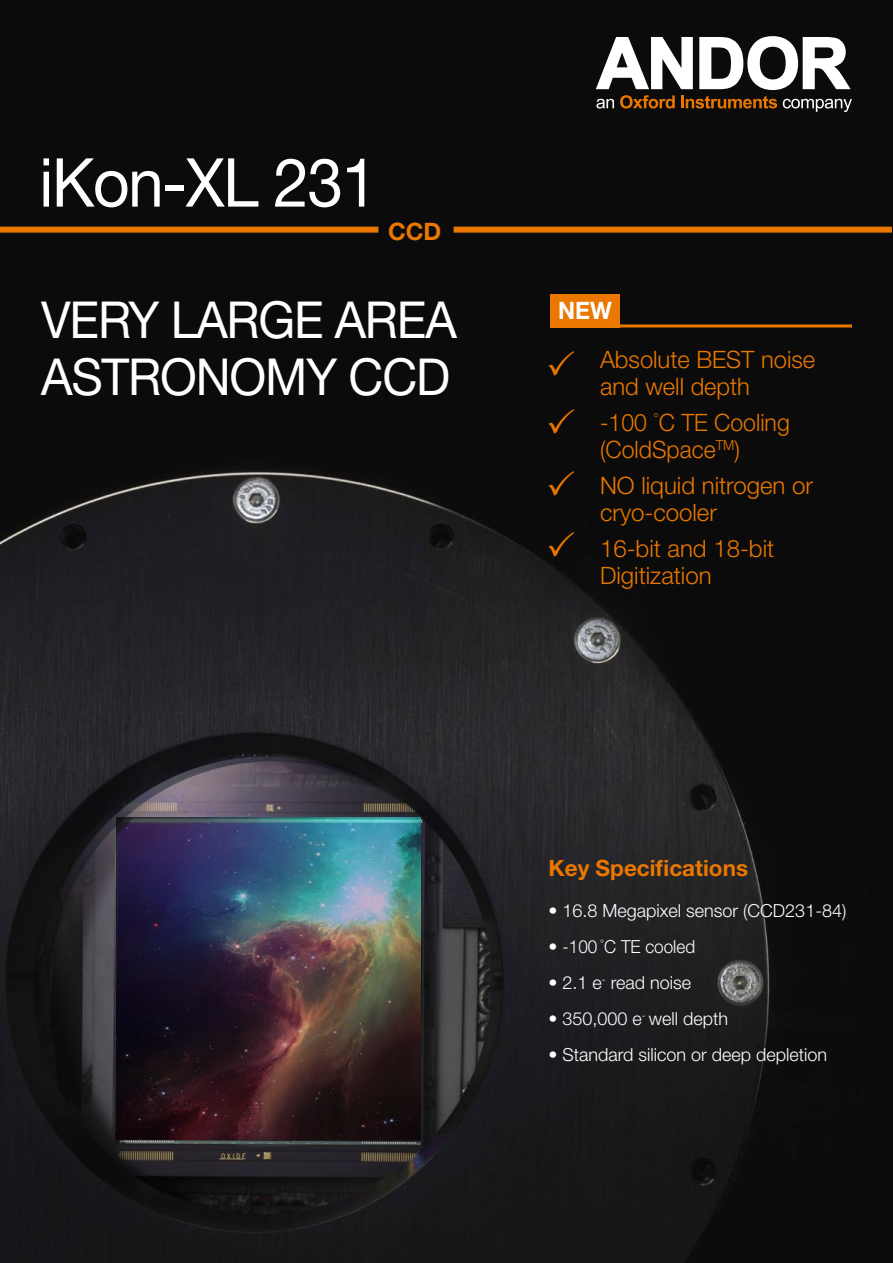
<style>
.page{position:relative;width:893px;height:1263px;background:#fff}
.page>*{position:absolute;margin:0;border:0;box-sizing:border-box;transform-origin:0 0}
.t1{font:67.5px "Helvetica Neue LT Std";letter-spacing:-.025em;color:#fff;scale:.95 1}
.t2{font:51px/57px "Helvetica Neue LT Std";letter-spacing:-.025em;color:#fff;scale:.95 1}
.t3{font:300 24px/27px "Helvetica Neue LT Std";color:#ea7700}
.t4{font:300 24px/27px "Helvetica Neue LT Std";color:#ea7700;scale:.96 1}
.t5{font:700 24px "Helvetica Neue LT Std";color:#ea7700}
.t6{font:700 24px "Helvetica Neue LT Std";color:#fff;scale:.96 1}
.t7{font:700 22.5px "Helvetica Neue LT Std";color:#ea7700}
.t8{font:300 18px "Helvetica Neue LT Std";color:#fff}
</style>
<div class="page">
<img style="left:0;top:0;width:893px;height:1263px">
<svg style="left:596px;top:36px;width:256px;height:76px"></svg>
<div style="left:454px;top:227px;width:438px;height:6px;background:#ea7700"></div>
<div style="left:0;top:227px;width:378px;height:6px;background:#ea7700"></div>
<img style="left:117px;top:818px;width:304px;height:321px">
<div style="left:550px;top:294px;width:70px;height:33px;background:#ea7700"></div>
<hr style="left:550px;top:324px;width:302px;height:3px;background:#ea7700">
<svg style="left:549px;top:351px;width:25px;height:25px"></svg>
<svg style="left:549px;top:408px;width:25px;height:26px"></svg>
<svg style="left:549px;top:471px;width:25px;height:25px"></svg>
<svg style="left:549px;top:532px;width:25px;height:25px"></svg>
<h1 class="t1" style="left:39px;top:142px;width:357px">iKon-XL 231</h1>
<h3 class="t5" style="left:388px;top:216px;width:55px">CCD</h3>
<h2 class="t2" style="left:41px;top:291px;width:439px">VERY LARGE AREA<br>ASTRONOMY CCD</h2>
<h3 class="t6" style="left:558px;top:296px;width:57px">NEW</h3>
<h3 class="t3" style="left:600px;top:345px;width:217px">Absolute BEST noise and well depth</h3>
<h3 class="t4" style="left:600px;top:408px;width:199px">-100 <sup>°</sup>C TE Cooling (ColdSpace<sup>TM</sup>)</h3>
<h3 class="t3" style="left:600px;top:471px;width:214px">NO liquid nitrogen or cryo-cooler</h3>
<h3 class="t3" style="left:600px;top:534px;width:176px">16-bit and 18-bit<br>Digitization</h3>
<p class="t7" style="left:549px;top:854px;width:201px">Key Specifications</p>
<p class="t8" style="left:549px;top:900px;width:299px">• 16.8 Megapixel sensor (CCD231-84)</p>
<p class="t8" style="left:549px;top:936px;width:148px">• -100 <sup>°</sup>C TE cooled</p>
<p class="t8" style="left:549px;top:972px;width:144px">• 2.1 e<sup>-</sup> read noise</p>
<p class="t8" style="left:548px;top:1008px;width:181px">• 350,000 e<sup>-</sup> well depth</p>
<p class="t8" style="left:548px;top:1044px;width:280px">• Standard silicon or deep depletion</p>
</div>
